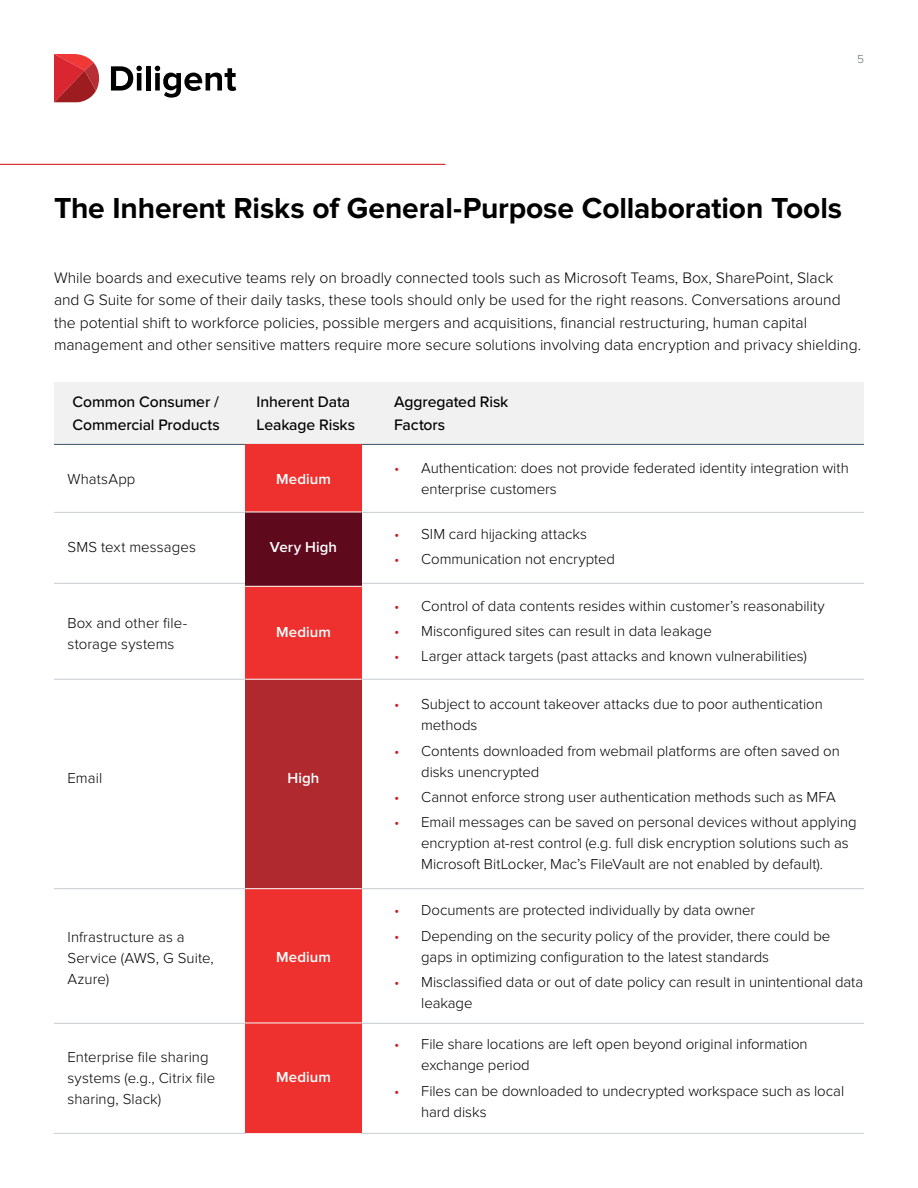
<style>
.page{position:relative;width:918px;height:1188px;background:#fff}
.page>*{position:absolute;margin:0;border:0;box-sizing:border-box;transform-origin:0 0}
.t1{font:700 30px "Proxima Nova";letter-spacing:-.005em;color:#000}
.t2{font:300 15.75px/22.5px "Proxima Nova";color:#000}
.t3{font:500 15.75px/22.5px "Proxima Nova";letter-spacing:-.005em;color:#000}
.t4{font:300 15px/21px "Proxima Nova";letter-spacing:-.005em;color:#000}
.t5{font:600 15px "Proxima Nova";letter-spacing:.005em;color:#fff}
.t6{font:300 15px "Proxima Nova";letter-spacing:.015em;color:#000}
.t7{font:300 12px "Proxima Nova";color:#6b7075}
.s1{color:#ce2127}
</style>
<div class="page">
<div style="left:54px;top:382px;width:810px;height:63px;background:#f1f1f2"></div>
<svg style="left:111px;top:66px;width:31px;height:25px"></svg>
<div style="left:146px;top:66px;width:5px;height:25px;background:#000"></div>
<svg style="left:155px;top:66px;width:81px;height:32px"></svg>
<svg style="left:54px;top:54px;width:45px;height:48px;background:#ca3f44"></svg>
<hr style="left:0;top:164px;width:446px;height:1px;background:#d42229">
<hr style="left:54px;top:444px;width:810px;height:1px;background:#435465">
<hr style="left:54px;top:512px;width:810px;height:1px;background:#435465">
<hr style="left:54px;top:679px;width:810px;height:1px;background:#435465">
<hr style="left:54px;top:1023px;width:810px;height:1px;background:#435465">
<hr style="left:54px;top:1133px;width:810px;height:1px;background:#435465">
<hr style="left:54px;top:888px;width:810px;height:1px;background:#435465">
<hr style="left:54px;top:583px;width:810px;height:1px;background:#435465">
<div style="left:245px;top:445px;width:117px;height:67px;background:#ee312e"></div>
<div style="left:245px;top:587px;width:117px;height:92px;background:#ee312e"></div>
<div style="left:245px;top:888px;width:117px;height:135px;background:#ee312e"></div>
<div style="left:245px;top:1023px;width:117px;height:111px;background:#ee312e"></div>
<div style="left:245px;top:679px;width:117px;height:210px;background:#af292e"></div>
<div style="left:245px;top:512px;width:117px;height:74px;background:#5f091d"></div>
<hr style="left:245px;top:512px;width:117px;height:1px;background:#fff">
<hr style="left:245px;top:679px;width:117px;height:1px;background:#fff">
<hr style="left:245px;top:1023px;width:117px;height:1px;background:#fff">
<hr style="left:245px;top:1133px;width:117px;height:1px;background:#fff">
<hr style="left:245px;top:888px;width:117px;height:1px;background:#fff">
<p class="t7" style="left:857px;top:53px;width:8px">5</p>
<h1 class="t1" style="left:54px;top:191px;width:790px">The Inherent Risks of General-Purpose Collaboration Tools</h1>
<p class="t2" style="left:54px;top:266px;width:809px">While boards and executive teams rely on broadly connected tools such as Microsoft Teams, Box, SharePoint, Slack and G Suite for some of their daily tasks, these tools should only be used for the right reasons. Conversations around the potential shift to workforce policies, possible mergers and acquisitions, financial restructuring, human capital management and other sensitive matters require more secure solutions involving data encryption and privacy shielding.</p>
<p class="t3" style="left:72px;top:391px;width:149px">Common Consumer /<br>Commercial Products</p>
<p class="t6" style="left:68px;top:470px;width:69px">WhatsApp</p>
<p class="t4" style="left:68px;top:537px;width:130px">SMS text messages</p>
<p class="t4" style="left:68px;top:612px;width:121px">Box and other file&shy;storage systems</p>
<p class="t4" style="left:68px;top:768px;width:36px">Email</p>
<p class="t4" style="left:68px;top:926px;width:148px">Infrastructure as a<br>Service (AWS, G Suite,<br>Azure)</p>
<p class="t4" style="left:68px;top:1047px;width:149px">Enterprise file sharing systems (e.g., Citrix file sharing, Slack)</p>
<p class="t3" style="left:257px;top:391px;width:100px">Inherent Data<br>Leakage Risks</p>
<p class="t3" style="left:394px;top:391px;width:116px">Aggregated Risk<br>Factors</p>
<p class="t4" style="left:421px;top:458px;width:429px;text-indent:-27px"><span class="s1">•</span> Authentication: does not provide federated identity integration with enterprise customers</p>
<p class="t5" style="left:276px;top:470px;width:56px">Medium</p>
<p class="t5" style="left:270px;top:539px;width:69px">Very High</p>
<p class="t5" style="left:276px;top:623px;width:56px">Medium</p>
<p class="t5" style="left:287px;top:769px;width:33px">High</p>
<p class="t5" style="left:276px;top:948px;width:56px">Medium</p>
<p class="t5" style="left:276px;top:1068px;width:56px">Medium</p>
<p class="t4" style="left:394px;top:524px;width:194px"><span class="s1">•</span> SIM card hijacking attacks</p>
<p class="t4" style="left:394px;top:549px;width:222px"><span class="s1">•</span> Communication not encrypted</p>
<p class="t4" style="left:394px;top:595px;width:432px"><span class="s1">•</span> Control of data contents resides within customer’s reasonability</p>
<p class="t4" style="left:394px;top:621px;width:319px"><span class="s1">•</span> Misconfigured sites can result in data leakage</p>
<p class="t4" style="left:394px;top:646px;width:414px"><span class="s1">•</span> Larger attack targets (past attacks and known vulnerabilities)</p>
<p class="t4" style="left:421px;top:694px;width:403px;text-indent:-27px"><span class="s1">•</span> Subject to account takeover attacks due to poor authentication methods</p>
<p class="t4" style="left:421px;top:740px;width:420px;text-indent:-27px"><span class="s1">•</span> Contents downloaded from webmail platforms are often saved on disks unencrypted</p>
<p class="t4" style="left:394px;top:787px;width:443px"><span class="s1">•</span> Cannot enforce strong user authentication methods such as MFA</p>
<p class="t4" style="left:421px;top:812px;width:437px;text-indent:-27px"><span class="s1">•</span> Email messages can be saved on personal devices without applying encryption at-rest control (e.g. full disk encryption solutions such as<br>Microsoft BitLocker, Mac’s FileVault are not enabled by default).</p>
<p class="t4" style="left:394px;top:900px;width:363px"><span class="s1">•</span> Documents are protected individually by data owner</p>
<p class="t4" style="left:421px;top:925px;width:411px;text-indent:-27px"><span class="s1">•</span> Depending on the security policy of the provider, there could be gaps in optimizing configuration to the latest standards</p>
<p class="t4" style="left:421px;top:972px;width:443px;text-indent:-27px"><span class="s1">•</span> Misclassified data or out of date policy can result in unintentional data leakage</p>
<p class="t4" style="left:421px;top:1034px;width:388px;text-indent:-27px"><span class="s1">•</span> File share locations are left open beyond original information exchange period</p>
<p class="t4" style="left:421px;top:1080px;width:425px;text-indent:-27px"><span class="s1">•</span> Files can be downloaded to undecrypted workspace such as local hard disks</p>
</div>
